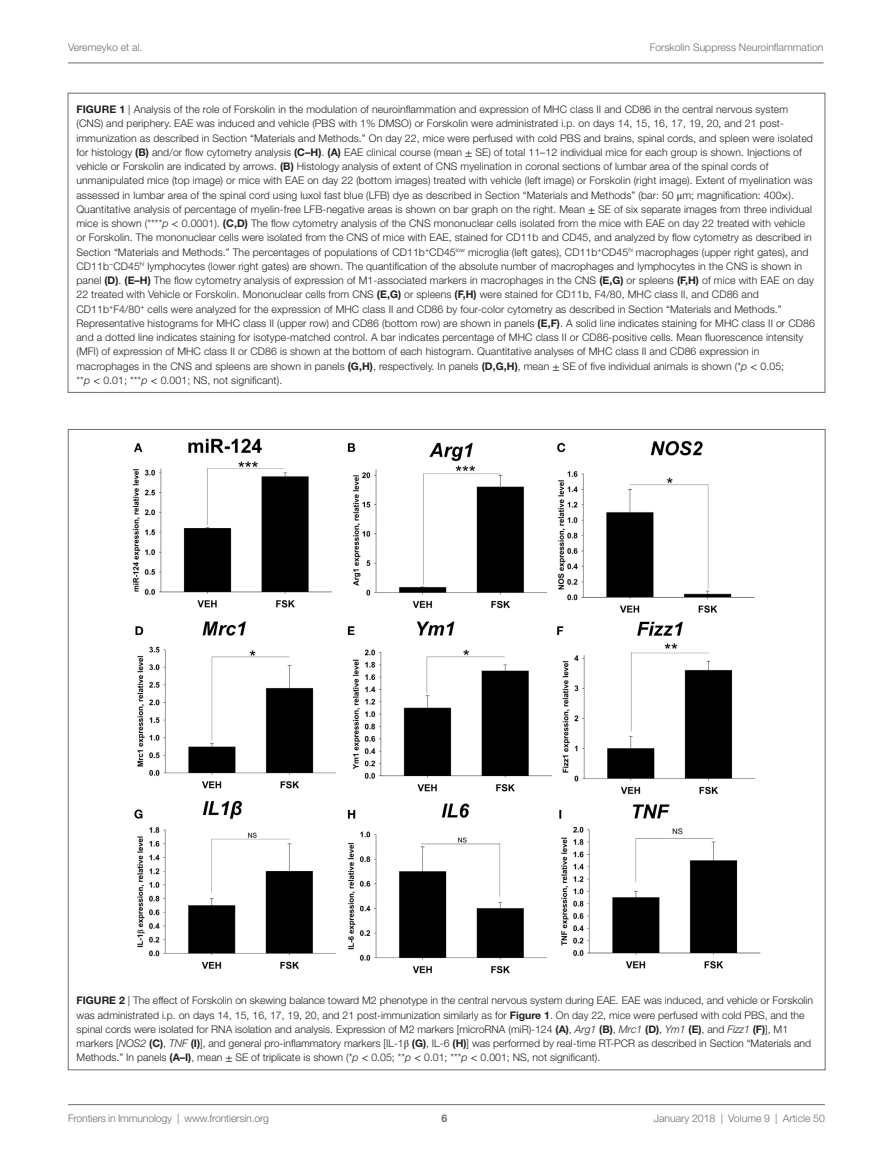
<style>
.page{position:relative;width:893px;height:1170px;background:#fff}
.page>*{position:absolute;margin:0;border:0;box-sizing:border-box;transform-origin:0 0}
.t1{font:300 10.5px/14.2px "Helvetica Neue LT Std";letter-spacing:.005em;color:#231f20}
.t2{font:300 10.5px "Helvetica Neue LT Std";color:#6c6d70}
.t3{font:700 10.5px "Helvetica Neue LT Std";color:#6c6d70}
.s1{font-weight:700}
.s2{font-family:"STIX General";font-weight:400}
.s3{font-style:italic}
</style>
<div class="page">
<img style="left:132px;top:438px;width:629px;height:536px">
<hr style="left:68px;top:63px;width:756px;height:1px;background:#6c6d70">
<hr style="left:68px;top:1104px;width:757px;height:1px;background:#6c6d70">
<p class="t2" style="left:68px;top:41px;width:76px">Veremeyko et al.</p>
<p class="t2" style="left:650px;top:41px;width:175px">Forskolin Suppress Neuroinflammation</p>
<p class="t1" style="left:76px;top:102px;width:740px"><span class="s1">FIGURE 1</span> | Analysis of the role of Forskolin in the modulation of neuroinflammation and expression of MHC class II and CD86 in the central nervous system (CNS) and periphery. EAE was induced and vehicle (PBS with 1% DMSO) or Forskolin were administrated i.p. on days 14, 15, 16, 17, 19, 20, and 21 post&shy;immunization as described in Section “Materials and Methods.” On day 22, mice were perfused with cold PBS and brains, spinal cords, and spleen were isolated for histology <span class="s1">(B)</span> and/or flow cytometry analysis <span class="s1">(C–H)</span>. <span class="s1">(A)</span> EAE clinical course (mean <span class="s2">±</span> SE) of total 11–12 individual mice for each group is shown. Injections of vehicle or Forskolin are indicated by arrows. <span class="s1">(B)</span> Histology analysis of extent of CNS myelination in coronal sections of lumbar area of the spinal cords of unmanipulated mice (top image) or mice with EAE on day 22 (bottom images) treated with vehicle (left image) or Forskolin (right image). Extent of myelination was assessed in lumbar area of the spinal cord using luxol fast blue (LFB) dye as described in Section “Materials and Methods” (bar: 50 <span class="s2">μ</span>m; magnification: 400<span class="s2">×</span>).<br>Quantitative analysis of percentage of myelin-free LFB-negative areas is shown on bar graph on the right. Mean <span class="s2">±</span> SE of six separate images from three individual mice is shown (****<span class="s3">p</span> <span class="s2">&lt;</span> 0.0001). <span class="s1">(C,D)</span> The flow cytometry analysis of the CNS mononuclear cells isolated from the mice with EAE on day 22 treated with vehicle or Forskolin. The mononuclear cells were isolated from the CNS of mice with EAE, stained for CD11b and CD45, and analyzed by flow cytometry as described in Section “Materials and Methods.” The percentages of populations of CD11b<sup>+</sup>CD45<sup>low</sup> microglia (left gates), CD11b<sup>+</sup>CD45<sup>hi</sup> macrophages (upper right gates), and CD11b<sup>−</sup>CD45<sup>hi</sup> lymphocytes (lower right gates) are shown. The quantification of the absolute number of macrophages and lymphocytes in the CNS is shown in panel <span class="s1">(D)</span>. <span class="s1">(E–H)</span> The flow cytometry analysis of expression of M1-associated markers in macrophages in the CNS <span class="s1">(E,G)</span> or spleens <span class="s1">(F,H)</span> of mice with EAE on day 22 treated with Vehicle or Forskolin. Mononuclear cells from CNS <span class="s1">(E,G)</span> or spleens <span class="s1">(F,H)</span> were stained for CD11b, F4/80, MHC class II, and CD86 and CD11b<sup>+</sup>F4/80<sup>+</sup> cells were analyzed for the expression of MHC class II and CD86 by four-color cytometry as described in Section “Materials and Methods.” Representative histograms for MHC class II (upper row) and CD86 (bottom row) are shown in panels <span class="s1">(E,F)</span>. A solid line indicates staining for MHC class II or CD86 and a dotted line indicates staining for isotype-matched control. A bar indicates percentage of MHC class II or CD86-positive cells. Mean fluorescence intensity (MFI) of expression of MHC class II or CD86 is shown at the bottom of each histogram. Quantitative analyses of MHC class II and CD86 expression in macrophages in the CNS and spleens are shown in panels <span class="s1">(G,H)</span>, respectively. In panels <span class="s1">(D,G,H)</span>, mean <span class="s2">±</span> SE of five individual animals is shown (*<span class="s3">p</span> <span class="s2">&lt;</span> 0.05;<br>**<span class="s3">p</span> <span class="s2">&lt;</span> 0.01; ***<span class="s3">p</span> <span class="s2">&lt;</span> 0.001; NS, not significant).</p>
<p class="t1" style="left:77px;top:993px;width:738px"><span class="s1">FIGURE 2</span> | The effect of Forskolin on skewing balance toward M2 phenotype in the central nervous system during EAE. EAE was induced, and vehicle or Forskolin was administrated i.p. on days 14, 15, 16, 17, 19, 20, and 21 post-immunization similarly as for <span class="s1">FIGURE 1</span>. On day 22, mice were perfused with cold PBS, and the spinal cords were isolated for RNA isolation and analysis. Expression of M2 markers [microRNA (miR)-124 <span class="s1">(A)</span>, <span class="s3">Arg1</span> <span class="s1">(B)</span>, <span class="s3">Mrc1</span> <span class="s1">(D)</span>, <span class="s3">Ym1</span> <span class="s1">(E)</span>, and <span class="s3">Fizz1</span> <span class="s1">(F)</span>], M1 markers [<span class="s3">NOS2</span> <span class="s1">(C)</span>, <span class="s3">TNF</span> <span class="s1">(I)</span>], and general pro-inflammatory markers [IL-1<span class="s2">β</span> <span class="s1">(G)</span>, IL-6 <span class="s1">(H)</span>] was performed by real-time RT-PCR as described in Section “Materials and Methods.” In panels <span class="s1">(A–I)</span>, mean <span class="s2">±</span> SE of triplicate is shown (*<span class="s3">p</span> <span class="s2">&lt;</span> 0.05; **<span class="s3">p</span> <span class="s2">&lt;</span> 0.01; ***<span class="s3">p</span> <span class="s2">&lt;</span> 0.001; NS, not significant).</p>
<p class="t2" style="left:68px;top:1111px;width:203px">Frontiers in Immunology | www.frontiersin.org</p>
<p class="t2" style="left:654px;top:1111px;width:173px">January 2018 | Volume 9 | Article 50</p>
<p class="t3" style="left:441px;top:1111px;width:7px">6</p>
</div>
